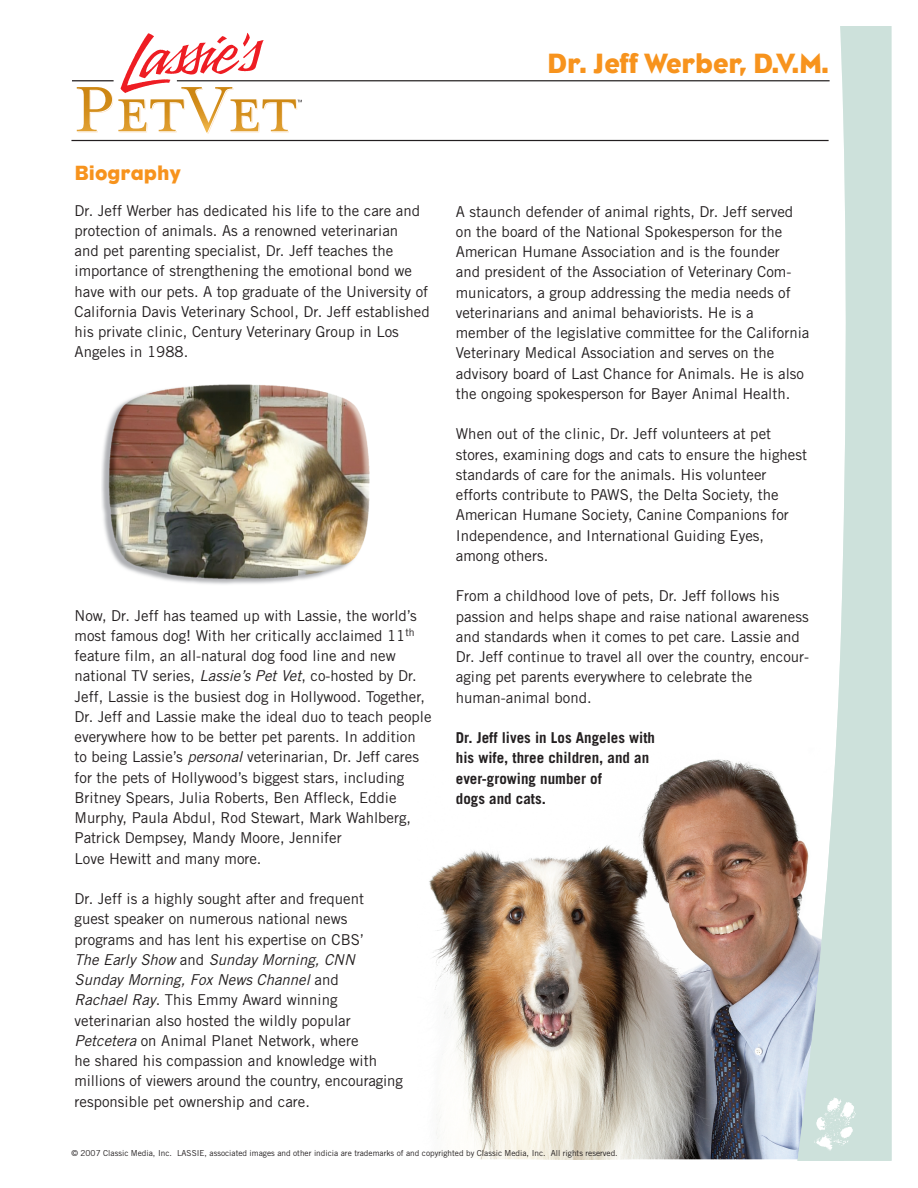
<style>
.page{position:relative;width:918px;height:1188px;background:#fff}
.page>*{position:absolute;margin:0;border:0;box-sizing:border-box;transform-origin:0 0}
.t1{font:28.5px "Bureau Eagle";color:#f7931d}
.t2{font:21px "Bureau Eagle";color:#f7931d}
.t3{font:15px/20.2px "Trade Gothic";color:#231f20}
.t4{font:700 15px/20.2px "Trade Gothic";color:#231f20}
.t5{font:8.25px "Trade Gothic";color:#231f20}
.s1{font-style:italic}
</style>
<div class="page">
<img style="left:429px;top:759px;width:368px;height:400px">
<svg style="left:797px;top:26px;width:95px;height:1135px;fill:#cde1db"></svg>
<svg style="left:814px;top:1098px;width:42px;height:53px"></svg>
<svg style="left:71px;top:32px;width:264px;height:110px"></svg>
<hr style="left:177px;top:80px;width:653px;height:1px;background:#231f20">
<hr style="left:72px;top:80px;width:42px;height:1px;background:#231f20">
<hr style="left:71px;top:140px;width:758px;height:1px;background:#231f20">
<svg style="left:77px;top:33px;width:225px;height:101px"></svg>
<img style="left:101px;top:384px;width:269px;height:201px">
<h1 class="t1" style="left:547px;top:47px;width:284px">Dr. Jeff Werber, D.V.M.</h1>
<h2 class="t2" style="left:75px;top:161px;width:108px">Biography</h2>
<p class="t3" style="left:75px;top:200px;width:357px">Dr. Jeff Werber has dedicated his life to the care and protection of animals. As a renowned veterinarian<br>and pet parenting specialist, Dr. Jeff teaches the importance of strengthening the emotional bond we have with our pets. A top graduate of the University of California Davis Veterinary School, Dr. Jeff established his private clinic, Century Veterinary Group in Los Angeles in 1988.</p>
<p class="t3" style="left:75px;top:605px;width:359px">Now, Dr. Jeff has teamed up with Lassie, the world’s most famous dog! With her critically acclaimed 11<sup>th </sup>feature film, an all-natural dog food line and new national TV series, <span class="s1">Lassie’s Pet Vet</span>, co-hosted by Dr.<br>Jeff, Lassie is the busiest dog in Hollywood. Together, Dr. Jeff and Lassie make the ideal duo to teach people everywhere how to be better pet parents. In addition to being Lassie’s <span class="s1">personal</span> veterinarian, Dr. Jeff cares for the pets of Hollywood’s biggest stars, including Britney Spears, Julia Roberts, Ben Affleck, Eddie Murphy, Paula Abdul, Rod Stewart, Mark Wahlberg, Patrick Dempsey, Mandy Moore, Jennifer<br>Love Hewitt and many more.</p>
<p class="t3" style="left:75px;top:889px;width:330px">Dr. Jeff is a highly sought after and frequent<br>guest speaker on numerous national news programs and has lent his expertise on CBS’<br><span class="s1">The Early Show</span> and <span class="s1">Sunday Morning, CNN Sunday Morning, Fox News Channel</span> and<br><span class="s1">Rachael Ray</span>. This Emmy Award winning veterinarian also hosted the wildly popular <span class="s1">Petcetera</span> on Animal Planet Network, where<br>he shared his compassion and knowledge with millions of viewers around the country, encouraging responsible pet ownership and care.</p>
<p class="t3" style="left:456px;top:201px;width:355px">A staunch defender of animal rights, Dr. Jeff served on the board of the National Spokesperson for the American Humane Association and is the founder<br>and president of the Association of Veterinary Com&shy;municators, a group addressing the media needs of veterinarians and animal behaviorists. He is a member of the legislative committee for the California Veterinary Medical Association and serves on the advisory board of Last Chance for Animals. He is also the ongoing spokesperson for Bayer Animal Health.</p>
<p class="t3" style="left:456px;top:424px;width:353px">When out of the clinic, Dr. Jeff volunteers at pet stores, examining dogs and cats to ensure the highest standards of care for the animals. His volunteer efforts contribute to PAWS, the Delta Society, the American Humane Society, Canine Companions for Independence, and International Guiding Eyes, among others.</p>
<p class="t3" style="left:456px;top:586px;width:355px">From a childhood love of pets, Dr. Jeff follows his passion and helps shape and raise national awareness and standards when it comes to pet care. Lassie and Dr. Jeff continue to travel all over the country, encour&shy;aging pet parents everywhere to celebrate the human-animal bond.</p>
<p class="t4" style="left:456px;top:727px;width:201px">Dr. Jeff lives in Los Angeles with his wife, three children, and an ever-growing number of<br>dogs and cats.</p>
<p class="t5" style="left:71px;top:1148px;width:548px">© 2007 Classic Media, Inc. LASSIE, associated images and other indicia are trademarks of and copyrighted by Classic Media, Inc. All rights reserved.</p>
</div>
